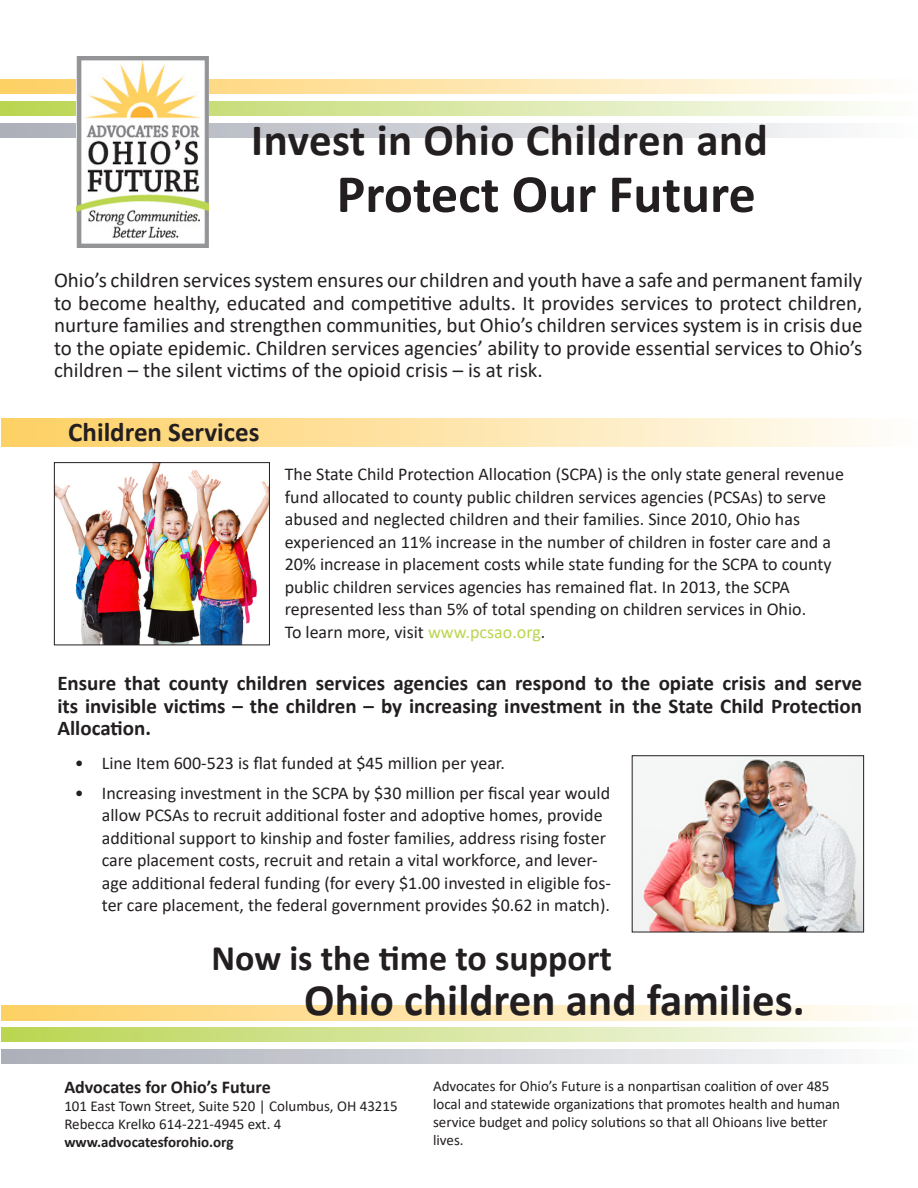
<style>
.page{position:relative;width:918px;height:1188px;background:#fff}
.page>*{position:absolute;margin:0;border:0;box-sizing:border-box;transform-origin:0 0}
.t1{font:700 54px "Calibri";color:#231f20}
.t2{font:700 45px "Calibri";color:#231f20}
.t3{font:700 36px "Calibri";color:#231f20}
.t4{font:700 27px "Calibri";color:#231f20}
.t5{font:21px/22.5px "Calibri";color:#231f20;text-align:justify}
.t6{font:700 21px/22.5px "Calibri";color:#231f20;text-align:justify}
.t7{font:18px/22.5px "Calibri";color:#231f20}
.t8{font:700 18px "Calibri";color:#231f20}
.t9{font:15px/18px "Calibri";color:#231f20}
.t10{font:700 15px "Calibri";color:#231f20}
.s1{color:#bad650}
</style>
<div class="page">
<svg style="left:1px;top:101px;width:874px;height:15px"></svg>
<svg style="left:1px;top:80px;width:870px;height:14px"></svg>
<svg style="left:1px;top:123px;width:831px;height:14px"></svg>
<svg style="left:1px;top:1028px;width:874px;height:14px"></svg>
<svg style="left:1px;top:1006px;width:871px;height:14px"></svg>
<svg style="left:1px;top:1049px;width:832px;height:15px"></svg>
<div style="left:2px;top:418px;width:916px;height:28px;background:linear-gradient(to right,#fecf62,#fefdfa)"></div>
<img style="left:56px;top:464px;width:212px;height:179px">
<div style="left:54px;top:462px;width:216px;height:183px;border:1px solid #231f20"></div>
<img style="left:76px;top:57px;width:133px;height:191px">
<img style="left:634px;top:757px;width:228px;height:173px">
<div style="left:632px;top:755px;width:232px;height:177px;border:1px solid #231f20"></div>
<p class="t2" style="left:251px;top:109px;width:518px">Invest in Ohio Children and</p>
<p class="t1" style="left:337px;top:156px;width:421px">Protect Our Future</p>
<p class="t5" style="left:54px;top:269px;width:810px">Ohio’s children services system ensures our children and youth have a safe and permanent family to become healthy, educated and competitive adults. It provides services to protect children, nurture families and strengthen communities, but Ohio’s children services system is in crisis due to the opiate epidemic. Children services agencies’ ability to provide essential services to Ohio’s children – the silent victims of the opioid crisis – is at risk.</p>
<p class="t4" style="left:68px;top:413px;width:193px">Children Services</p>
<p class="t7" style="left:285px;top:463px;width:561px">The State Child Protection Allocation (SCPA) is the only state general revenue fund allocated to county public children services agencies (PCSAs) to serve abused and neglected children and their families. Since 2010, Ohio has experienced an 11% increase in the number of children in foster care and a 20% increase in placement costs while state funding for the SCPA to county public children services agencies has remained flat. In 2013, the SCPA represented less than 5% of total spending on children services in Ohio.</p>
<p class="t7" style="left:285px;top:620px;width:262px">To learn more, visit <span class="s1">www.pcsao.org</span>.</p>
<p class="t6" style="left:57px;top:672px;width:806px">Ensure that county children services agencies can respond to the opiate crisis and serve its invisible victims – the children – by increasing investment in the State Child Protection Allocation.</p>
<p class="t7" style="left:75px;top:751px;width:432px">• Line Item 600-523 is flat funded at $45 million per year.</p>
<p class="t7" style="left:102px;top:781px;width:511px;text-indent:-27px">• Increasing investment in the SCPA by $30 million per fiscal year would allow PCSAs to recruit additional foster and adoptive homes, provide additional support to kinship and foster families, address rising foster care placement costs, recruit and retain a vital workforce, and lever&shy;age additional federal funding (for every $1.00 invested in eligible fos&shy;ter care placement, the federal government provides $0.62 in match).</p>
<p class="t3" style="left:211px;top:932px;width:402px">Now is the time to support</p>
<p class="t2" style="left:304px;top:968px;width:502px">Ohio children and families.</p>
<p class="t8" style="left:64px;top:1074px;width:208px">Advocates for Ohio’s Future</p>
<p class="t9" style="left:64px;top:1097px;width:335px">101 East Town Street, Suite 520 | Columbus, OH 43215</p>
<p class="t9" style="left:64px;top:1115px;width:219px">Rebecca Krelko 614-221-4945 ext. 4</p>
<p class="t10" style="left:64px;top:1132px;width:171px">www.advocatesforohio.org</p>
<p class="t9" style="left:433px;top:1077px;width:409px">Advocates for Ohio’s Future is a nonpartisan coalition of over 485 local and statewide organizations that promotes health and human service budget and policy solutions so that all Ohioans live better lives.</p>
</div>
